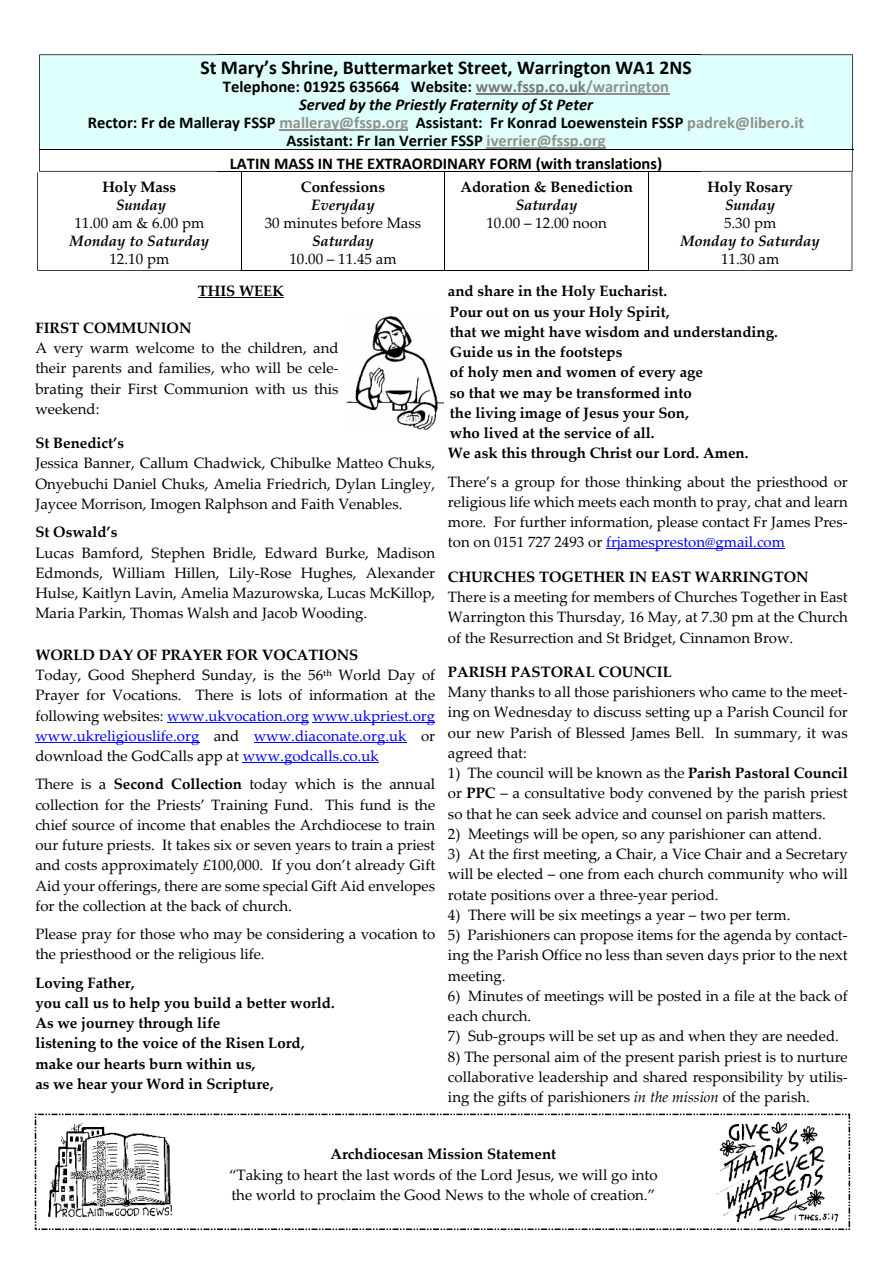
<style>
.page{position:relative;width:893px;height:1263px;background:#fff}
.page>*{position:absolute;margin:0;border:0;box-sizing:border-box;transform-origin:0 0}
.t1{font:700 19.65px "Calibri";color:#000}
.t2{font:700 16.5px/18px "Calibri";color:#000;text-align:center}
.t3{font:15px/20.2px "Palatino Linotype";color:#000;text-align:justify}
.t4{font:700 15px/20.2px "Palatino Linotype";color:#000}
.t5{font:italic 700 15px "Palatino Linotype";color:#000}
.s1{color:#777}
.s2{color:#91918c}
.s3{font-style:italic}
.s4{color:#00f}
.s5{font-weight:700}
</style>
<div class="page">
<div style="left:39px;top:55px;width:814px;height:94px;background:#dffffc"></div>
<hr style="left:476px;top:94px;width:110px;height:1px;background:#777">
<hr style="left:593px;top:94px;width:76px;height:1px;background:#91918c">
<hr style="left:279px;top:130px;width:129px;height:1px;background:#91918c">
<hr style="left:487px;top:148px;width:119px;height:1px;background:#91918c">
<hr style="left:217px;top:54px;width:484px;height:1px;background:#000">
<hr style="left:217px;top:149px;width:484px;height:1px;background:#000">
<hr style="left:217px;top:171px;width:484px;height:1px;background:#000">
<hr style="left:198px;top:297px;width:86px;height:1px;background:#000">
<hr style="left:167px;top:722px;width:142px;height:1px;background:#00f">
<hr style="left:312px;top:722px;width:123px;height:1px;background:#00f">
<hr style="left:35px;top:742px;width:164px;height:1px;background:#00f">
<hr style="left:254px;top:742px;width:153px;height:1px;background:#00f">
<hr style="left:243px;top:762px;width:136px;height:1px;background:#00f">
<hr style="left:606px;top:548px;width:179px;height:1px;background:#00f">
<hr style="left:241px;top:270px;width:204px;height:1px;background:#000">
<hr style="left:444px;top:270px;width:205px;height:1px;background:#000">
<svg style="left:37px;top:54px;width:204px;height:217px"></svg>
<hr style="left:241px;top:172px;width:1px;height:98px;background:#000">
<hr style="left:444px;top:172px;width:1px;height:98px;background:#000">
<svg style="left:648px;top:54px;width:205px;height:217px"></svg>
<div style="left:35px;top:1113px;width:815px;height:117px;border:2px dashed #000"></div>
<img style="left:346px;top:316px;width:97px;height:114px">
<img style="left:48px;top:1123px;width:124px;height:95px">
<img style="left:716px;top:1121px;width:122px;height:101px">
<h1 class="t1" style="left:200px;top:60px;width:493px">St Mary’s Shrine, Buttermarket Street, Warrington WA1 2NS</h1>
<p class="t2" style="left:88px;top:79px;width:718px">Telephone: 01925 635664 Website: <span class="s1">www.fssp.co.uk</span><span class="s2">/warrington<br></span><span class="s3">Served by the Priestly Fraternity of St Peter<br></span>Rector: Fr de Malleray FSSP <span class="s2">malleray@fssp.org</span> Assistant: Fr Konrad Loewenstein FSSP <span class="s2">padrek@libero.it </span>Assistant: Fr Ian Verrier FSSP <span class="s2">iverrier@fssp.org</span></p>
<p class="t2" style="left:230px;top:156px;width:434px">LATIN MASS IN THE EXTRAORDINARY FORM (with translations)</p>
<p class="t4" style="left:103px;top:178px;width:75px">Holy Mass</p>
<p class="t5" style="left:116px;top:199px;width:52px">Sunday</p>
<p class="t3" style="left:74px;top:214px;width:131px">11.00 am &amp; 6.00 pm</p>
<p class="t5" style="left:70px;top:235px;width:141px">Monday to Saturday</p>
<p class="t3" style="left:109px;top:250px;width:61px">12.10 pm</p>
<p class="t4" style="left:301px;top:178px;width:86px">Confessions</p>
<p class="t5" style="left:311px;top:199px;width:65px">Everyday</p>
<p class="t3" style="left:265px;top:214px;width:158px">30 minutes before Mass</p>
<p class="t5" style="left:312px;top:235px;width:63px">Saturday</p>
<p class="t3" style="left:289px;top:250px;width:109px">10.00 – 11.45 am</p>
<p class="t4" style="left:198px;top:283px;width:87px">THIS WEEK</p>
<p class="t4" style="left:35px;top:319px;width:158px">FIRST COMMUNION</p>
<p class="t3" style="left:35px;top:340px;width:305px">A very warm welcome to the children, and their parents and families, who will be cele&shy;brating their First Communion with us this weekend:</p>
<p class="t4" style="left:35px;top:435px;width:90px">St Benedict’s</p>
<p class="t3" style="left:35px;top:455px;width:401px">Jessica Banner, Callum Chadwick, Chibulke Matteo Chuks, Onyebuchi Daniel Chuks, Amelia Friedrich, Dylan Lingley, Jaycee Morrison, Imogen Ralphson and Faith Venables.</p>
<p class="t4" style="left:35px;top:524px;width:84px">St Oswald’s</p>
<p class="t3" style="left:35px;top:544px;width:401px">Lucas Bamford, Stephen Bridle, Edward Burke, Madison Edmonds, William Hillen, Lily-Rose Hughes, Alexander Hulse, Kaitlyn Lavin, Amelia Mazurowska, Lucas McKillop, Maria Parkin, Thomas Walsh and Jacob Wooding.</p>
<p class="t4" style="left:35px;top:646px;width:325px">WORLD DAY OF PRAYER FOR VOCATIONS</p>
<p class="t3" style="left:35px;top:666px;width:401px">Today, Good Shepherd Sunday, is the 56ᵗffį World Day of Prayer for Vocations. There is lots of information at the following websites: <span class="s4">www.ukvocation.org www.ukpriest.org www.ukreligiouslife.org</span> and <span class="s4">www.diaconate.org.uk</span> or download the GodCalls app at <span class="s4">www.godcalls.co.uk</span></p>
<p class="t3" style="left:35px;top:776px;width:401px">There is a <span class="s5">Second Collection</span> today which is the annual collection for the Priests’ Training Fund. This fund is the chief source of income that enables the Archdiocese to train our future priests. It takes six or seven years to train a priest and costs approximately £100,000. If you don’t already Gift Aid your offerings, there are some special Gift Aid envelopes for the collection at the back of church.</p>
<p class="t3" style="left:35px;top:926px;width:401px">Please pray for those who may be considering a vocation to the priesthood or the religious life.</p>
<p class="t4" style="left:35px;top:974px;width:301px">Loving Father,<br>you call us to help you build a better world.<br>As we journey through life<br>listening to the voice of the Risen Lord, make our hearts burn within us,<br>as we hear your Word in Scripture,</p>
<p class="t4" style="left:460px;top:178px;width:174px">Adoration &amp; Benediction</p>
<p class="t5" style="left:516px;top:199px;width:63px">Saturday</p>
<p class="t3" style="left:486px;top:214px;width:122px">10.00 – 12.00 noon</p>
<p class="t4" style="left:707px;top:178px;width:87px">Holy Rosary</p>
<p class="t5" style="left:725px;top:199px;width:52px">Sunday</p>
<p class="t3" style="left:724px;top:214px;width:54px">5.30 pm</p>
<p class="t5" style="left:680px;top:235px;width:141px">Monday to Saturday</p>
<p class="t3" style="left:721px;top:250px;width:60px">11.30 am</p>
<p class="t4" style="left:448px;top:283px;width:331px">and share in the Holy Eucharist.<br>Pour out on us your Holy Spirit,<br>that we might have wisdom and understanding.<br>Guide us in the footsteps<br>of holy men and women of every age<br>so that we may be transformed into<br>the living image of Jesus your Son,<br>who lived at the service of all.<br>We ask this through Christ our Lord. Amen.</p>
<p class="t3" style="left:448px;top:473px;width:401px">There’s a group for those thinking about the priesthood or religious life which meets each month to pray, chat and learn more. For further information, please contact Fr James Pres&shy;ton on 0151 727 2493 or <span class="s4">frjamespreston@gmail.com</span></p>
<p class="t4" style="left:448px;top:568px;width:362px">CHURCHES TOGETHER IN EAST WARRINGTON</p>
<p class="t3" style="left:448px;top:589px;width:401px">There is a meeting for members of Churches Together in East Warrington this Thursday, 16 May, at 7.30 pm at the Church of the Resurrection and St Bridget, Cinnamon Brow.</p>
<p class="t4" style="left:448px;top:663px;width:225px">PARISH PASTORAL COUNCIL</p>
<p class="t3" style="left:448px;top:684px;width:401px">Many thanks to all those parishioners who came to the meet&shy;ing on Wednesday to discuss setting up a Parish Council for our new Parish of Blessed James Bell. In summary, it was agreed that:</p>
<p class="t3" style="left:448px;top:765px;width:401px">1) The council will be known as the <span class="s5">Parish Pastoral Council </span>or <span class="s5">PPC</span> – a consultative body convened by the parish priest so that he can seek advice and counsel on parish matters.</p>
<p class="t3" style="left:448px;top:825px;width:375px">2) Meetings will be open, so any parishioner can attend.</p>
<p class="t3" style="left:448px;top:846px;width:401px">3) At the first meeting, a Chair, a Vice Chair and a Secretary will be elected – one from each church community who will rotate positions over a three-year period.</p>
<p class="t3" style="left:448px;top:906px;width:344px">4) There will be six meetings a year – two per term.</p>
<p class="t3" style="left:448px;top:927px;width:401px">5) Parishioners can propose items for the agenda by contact&shy;ing the Parish Office no less than seven days prior to the next meeting.</p>
<p class="t3" style="left:448px;top:987px;width:401px">6) Minutes of meetings will be posted in a file at the back of each church.</p>
<p class="t3" style="left:448px;top:1028px;width:392px">7) Sub-groups will be set up as and when they are needed.</p>
<p class="t3" style="left:448px;top:1048px;width:401px">8) The personal aim of the present parish priest is to nurture collaborative leadership and shared responsibility by utilis&shy;ing the gifts of parishioners <span class="s3">in the mission</span> of the parish.</p>
<p class="t4" style="left:330px;top:1145px;width:227px">Archdiocesan Mission Statement</p>
<p class="t3" style="left:229px;top:1166px;width:430px;line-height:20.7px">“Taking to heart the last words of the Lord Jesus, we will go into the world to proclaim the Good News to the whole of creation.”</p>
</div>
